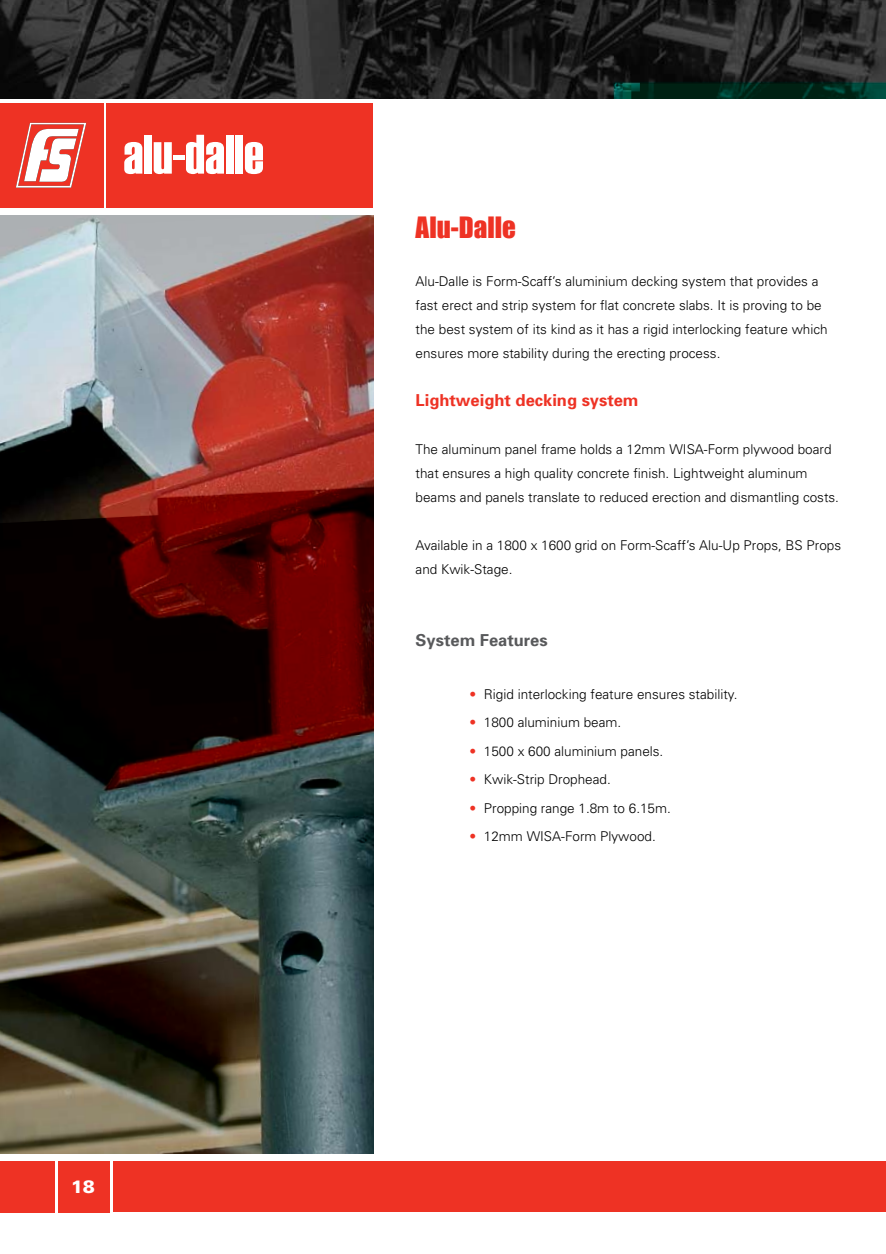
<style>
.page{position:relative;width:886px;height:1254px;background:#fff}
.page>*{position:absolute;margin:0;border:0;box-sizing:border-box;transform-origin:0 0}
.t1{font:27px "Impact";color:#ee3224}
.t2{font:900 18px "Univers";color:#fff}
.t3{font:700 16.5px "Univers";color:#ee3224}
.t4{font:700 16.5px "Univers";color:#58595b}
.t5{font:300 13.5px/24px "Univers";color:#000}
.s1{color:#ee3224}
</style>
<div class="page">
<img style="left:0;top:215px;width:373px;height:939px">
<div style="left:58px;top:1161px;width:51px;height:51px;background:#ee3224"></div>
<div style="left:113px;top:1161px;width:772px;height:50px;background:#ee3224"></div>
<div style="left:0;top:1161px;width:55px;height:51px;background:#ee3224"></div>
<div style="left:107px;top:103px;width:266px;height:104px;background:#ee3224"></div>
<div style="left:0;top:103px;width:103px;height:104px;background:#ee3224"></div>
<svg style="left:16px;top:123px;width:70px;height:65px"></svg>
<svg style="left:124px;top:142px;width:18px;height:32px"></svg>
<div style="left:144px;top:135px;width:8px;height:39px;background:#fff"></div>
<svg style="left:154px;top:142px;width:18px;height:32px"></svg>
<div style="left:174px;top:155px;width:11px;height:5px;background:#fff"></div>
<svg style="left:186px;top:135px;width:38px;height:39px"></svg>
<div style="left:226px;top:135px;width:7px;height:39px;background:#fff"></div>
<div style="left:235px;top:135px;width:8px;height:39px;background:#fff"></div>
<svg style="left:245px;top:142px;width:18px;height:32px"></svg>
<img style="left:0;top:0;width:885px;height:98px">
<h2 class="t2" style="left:71px;top:1176px;width:26px">18</h2>
<h1 class="t1" style="left:415px;top:211px;width:102px">Alu-Dalle</h1>
<p class="t5" style="left:415px;top:269px;width:413px">Alu-Dalle is Form-Scaff’s aluminium decking system that provides a fast erect and strip system for flat concrete slabs. It is proving to be the best system of its kind as it has a rigid interlocking feature which ensures more stability during the erecting process.</p>
<p class="t3" style="left:415px;top:390px;width:224px">Lightweight decking system</p>
<p class="t5" style="left:415px;top:437px;width:425px">The aluminum panel frame holds a 12mm WISA-Form plywood board that ensures a high quality concrete finish. Lightweight aluminum beams and panels translate to reduced erection and dismantling costs.</p>
<p class="t5" style="left:415px;top:533px;width:427px">Available in a 1800 x 1600 grid on Form-Scaff’s Alu-Up Props, BS Props and Kwik-Stage.</p>
<p class="t4" style="left:415px;top:630px;width:134px">System Features</p>
<p class="t5" style="left:469px;top:682px;width:269px"><span class="s1">•</span> Rigid interlocking feature ensures stability.</p>
<p class="t5" style="left:469px;top:710px;width:153px"><span class="s1">•</span> 1800 aluminium beam.</p>
<p class="t5" style="left:469px;top:739px;width:195px"><span class="s1">•</span> 1500 x 600 aluminium panels.</p>
<p class="t5" style="left:469px;top:767px;width:143px"><span class="s1">•</span> Kwik-Strip Drophead.</p>
<p class="t5" style="left:469px;top:796px;width:203px"><span class="s1">•</span> Propping range 1.8m to 6.15m.</p>
<p class="t5" style="left:469px;top:824px;width:188px"><span class="s1">•</span> 12mm WISA-Form Plywood.</p>
</div>
